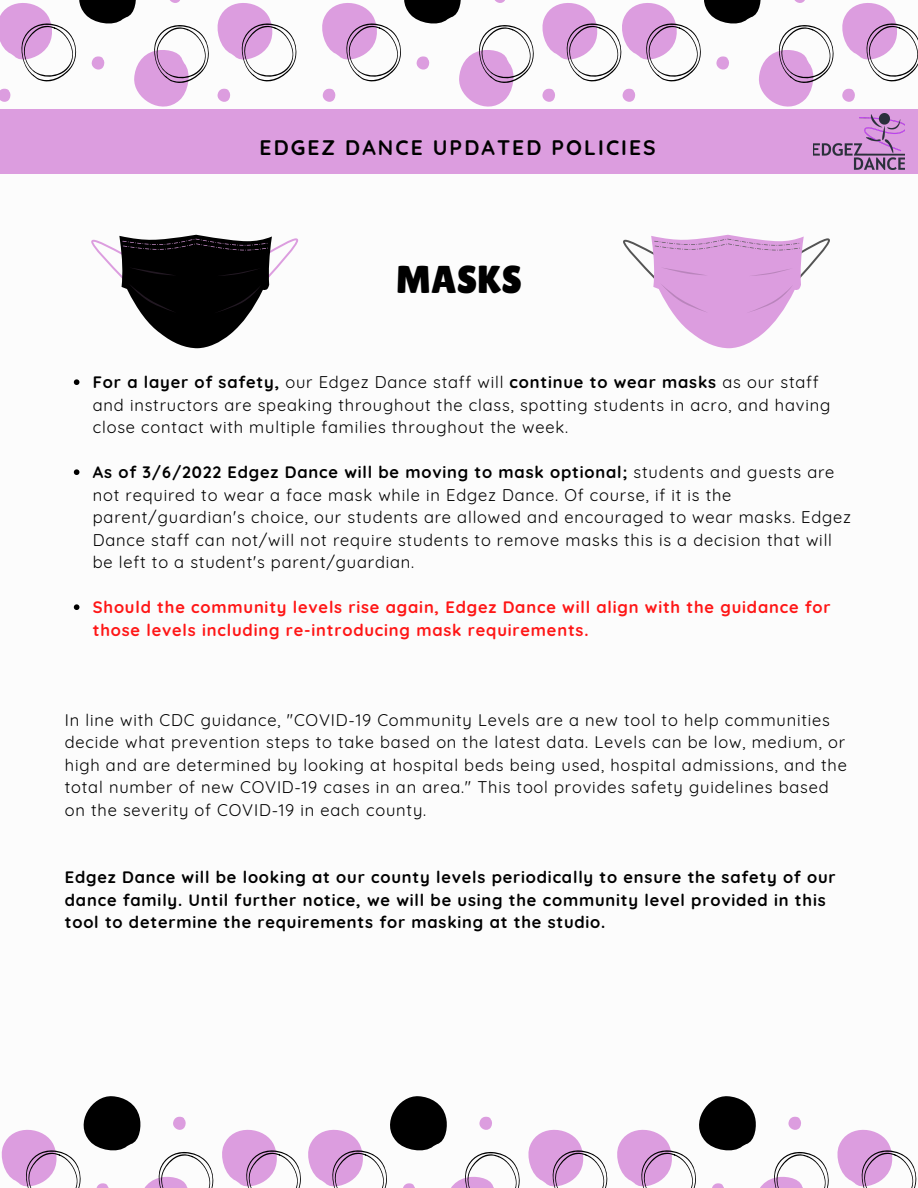
<style>
.page{position:relative;width:918px;height:1188px;background:#fff}
.page>*{position:absolute;margin:0;border:0;box-sizing:border-box;transform-origin:0 0}
.t1{font:38.85px "Lilita One";color:#000}
.t2{font:700 21px "Quicksand";letter-spacing:.1em;color:#000}
.t3{font:16.5px/22.5px "Quicksand";letter-spacing:.05em;color:#000}
.t4{font:700 16.5px/22.5px "Quicksand";letter-spacing:.05em;color:#000}
.t5{font:700 16.5px/22.5px "Quicksand";letter-spacing:.05em;color:#ff1616}
.s1{font-weight:700}
</style>
<div class="page">
<div style="left:0;top:110px;width:918px;height:64px;background:#dc9ddf"></div>
<img style="left:814px;top:113px;width:91px;height:56px">
<svg style="left:322px;top:0;width:212px;height:107px"></svg>
<svg style="left:217px;top:88px;width:14px;height:14px"></svg>
<svg style="left:0;top:0;width:209px;height:107px"></svg>
<svg style="left:217px;top:3px;width:80px;height:79px"></svg>
<svg style="left:542px;top:0;width:376px;height:107px"></svg>
<svg style="left:528px;top:1129px;width:80px;height:59px"></svg>
<svg style="left:1px;top:1096px;width:519px;height:92px"></svg>
<svg style="left:617px;top:1096px;width:212px;height:92px"></svg>
<svg style="left:837px;top:1129px;width:80px;height:59px"></svg>
<svg style="left:74px;top:379px;width:5px;height:6px"></svg>
<svg style="left:74px;top:469px;width:5px;height:6px"></svg>
<svg style="left:74px;top:604px;width:5px;height:6px"></svg>
<svg style="left:91px;top:235px;width:207px;height:113px"></svg>
<svg style="left:623px;top:235px;width:207px;height:113px"></svg>
<p class="t2" style="left:260px;top:134px;width:398px">EDGEZ DANCE UPDATED POLICIES</p>
<p class="t1" style="left:396px;top:257px;width:128px">MASKS</p>
<p class="t3" style="left:93px;top:371px;width:739px"><span class="s1">For a layer of safety,</span> our Edgez Dance staff will <span class="s1">continue to wear masks</span> as our staff and instructors are speaking throughout the class, spotting students in acro, and having close contact with multiple families throughout the week.</p>
<p class="t3" style="left:93px;top:461px;width:760px"><span class="s1">As of 3/6/2022 Edgez Dance will be moving to mask optional;</span> students and guests are not required to wear a face mask while in Edgez Dance. Of course, if it is the parent/guardian's choice, our students are allowed and encouraged to wear masks. Edgez Dance staff can not/will not require students to remove masks this is a decision that will be left to a student's parent/guardian.</p>
<p class="t5" style="left:93px;top:596px;width:739px">Should the community levels rise again, Edgez Dance will align with the guidance for those levels including re-introducing mask requirements.</p>
<p class="t3" style="left:65px;top:708px;width:784px">In line with CDC guidance, "COVID-19 Community Levels are a new tool to help communities decide what prevention steps to take based on the latest data. Levels can be low, medium, or high and are determined by looking at hospital beds being used, hospital admissions, and the total number of new COVID-19 cases in an area." This tool provides safety guidelines based on the severity of COVID-19 in each county.</p>
<p class="t4" style="left:65px;top:866px;width:772px">Edgez Dance will be looking at our county levels periodically to ensure the safety of our dance family. Until further notice, we will be using the community level provided in this tool to determine the requirements for masking at the studio.</p>
</div>
